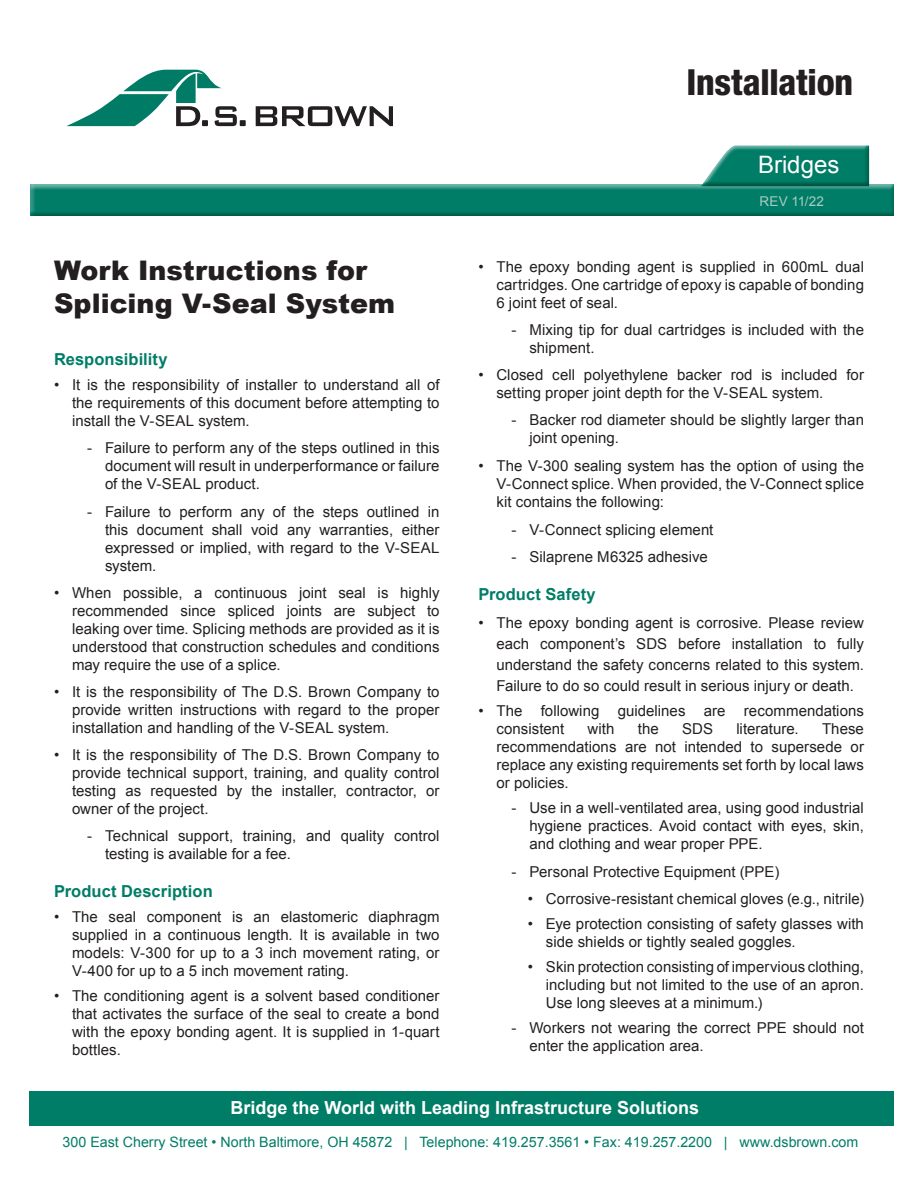
<style>
.page{position:relative;width:918px;height:1188px;background:#fff}
.page>*{position:absolute;margin:0;border:0;box-sizing:border-box;transform-origin:0 0}
.t1{font:800 condensed 36px "Helvetica Neue LT Std";letter-spacing:-.005em;color:#231f20}
.t2{font:900 27px/32.4px "Arial";color:#231f20}
.t3{font:24px "Arial";color:#fff}
.t4{font:700 18px "Arial";color:#fff}
.t5{font:700 16.5px "Arial";letter-spacing:.005em;color:#007d67}
.t6{font:15px/18px "Arial";letter-spacing:.005em;color:#231f20;text-align:justify}
.t7{font:14.25px "Arial";color:#007d67}
.t8{font:13.5px "Arial";letter-spacing:.015em;color:#a8ccc4}
</style>
<div class="page">
<div style="left:30px;top:1091px;width:864px;height:35px;background:#007d67"></div>
<div style="left:29px;top:184px;width:867px;height:34px;background:#007d67;opacity:.75"></div>
<div style="left:698px;top:145px;width:172px;height:44px;background:#007d67;opacity:.75"></div>
<svg style="left:67px;top:70px;width:179px;height:56px"></svg>
<svg style="left:256px;top:106px;width:137px;height:20px"></svg>
<h1 class="t1" style="left:686px;top:60px;width:168px">Installation</h1>
<h3 class="t3" style="left:758px;top:149px;width:83px">Bridges</h3>
<h2 class="t2" style="left:54px;top:254px;width:343px">Work Instructions for<br>Splicing V-Seal System</h2>
<p class="t5" style="left:54px;top:349px;width:115px">Responsibility</p>
<p class="t6" style="left:72px;top:376px;width:369px;text-indent:-18px">• It is the responsibility of installer to understand all of the requirements of this document before attempting to install the V-SEAL system.</p>
<p class="t6" style="left:105px;top:439px;width:336px;text-indent:-18px">- Failure to perform any of the steps outlined in this document will result in underperformance or failure of the V-SEAL product.</p>
<p class="t6" style="left:105px;top:503px;width:336px;text-indent:-18px">- Failure to perform any of the steps outlined in this document shall void any warranties, either expressed or implied, with regard to the V-SEAL system.</p>
<p class="t6" style="left:72px;top:584px;width:369px;text-indent:-18px">• When possible, a continuous joint seal is highly recommended since spliced joints are subject to leaking over time. Splicing methods are provided as it is understood that construction schedules and conditions may require the use of a splice.</p>
<p class="t6" style="left:72px;top:683px;width:369px;text-indent:-18px">• It is the responsibility of The D.S. Brown Company to provide written instructions with regard to the proper installation and handling of the V-SEAL system.</p>
<p class="t6" style="left:72px;top:746px;width:369px;text-indent:-18px">• It is the responsibility of The D.S. Brown Company to provide technical support, training, and quality control testing as requested by the installer, contractor, or owner of the project.</p>
<p class="t6" style="left:105px;top:827px;width:336px;text-indent:-18px">- Technical support, training, and quality control testing is available for a fee.</p>
<p class="t5" style="left:54px;top:880px;width:160px">Product Description</p>
<p class="t6" style="left:72px;top:907px;width:369px;text-indent:-18px">• The seal component is an elastomeric diaphragm supplied in a continuous length. It is available in two models: V-300 for up to a 3 inch movement rating, or V-400 for up to a 5 inch movement rating.</p>
<p class="t6" style="left:72px;top:986px;width:369px;text-indent:-18px">• The conditioning agent is a solvent based conditioner that activates the surface of the seal to create a bond with the epoxy bonding agent. It is supplied in 1-quart bottles.</p>
<p class="t8" style="left:759px;top:193px;width:66px">REV 11/22</p>
<p class="t6" style="left:496px;top:258px;width:369px;text-indent:-18px">• The epoxy bonding agent is supplied in 600mL dual cartridges. One cartridge of epoxy is capable of bonding 6 joint feet of seal.</p>
<p class="t6" style="left:529px;top:321px;width:336px;text-indent:-18px">- Mixing tip for dual cartridges is included with the shipment.</p>
<p class="t6" style="left:496px;top:366px;width:369px;text-indent:-18px">• Closed cell polyethylene backer rod is included for setting proper joint depth for the V-SEAL system.</p>
<p class="t6" style="left:529px;top:411px;width:336px;text-indent:-18px">- Backer rod diameter should be slightly larger than joint opening.</p>
<p class="t6" style="left:496px;top:457px;width:369px;text-indent:-18px">• The V-300 sealing system has the option of using the V-Connect splice. When provided, the V-Connect splice kit contains the following:</p>
<p class="t6" style="left:511px;top:520px;width:203px">- V-Connect splicing element</p>
<p class="t6" style="left:511px;top:548px;width:198px">- Silaprene M6325 adhesive</p>
<p class="t5" style="left:478px;top:583px;width:119px">Product Safety</p>
<p class="t6" style="left:496px;top:612px;width:369px;line-height:21px;text-indent:-18px">• The epoxy bonding agent is corrosive. Please review each component’s SDS before installation to fully understand the safety concerns related to this system.<br>Failure to do so could result in serious injury or death.</p>
<p class="t6" style="left:496px;top:702px;width:369px;text-indent:-18px">• The following guidelines are recommendations consistent</p>
<p class="t6" style="left:588px;top:720px;width:28px">with</p>
<p class="t6" style="left:638px;top:720px;width:22px">the</p>
<p class="t6" style="left:682px;top:720px;width:33px">SDS</p>
<p class="t6" style="left:736px;top:720px;width:64px">literature.</p>
<p class="t6" style="left:496px;top:720px;width:369px;text-indent:326px">These recommendations are not intended to supersede or replace any existing requirements set forth by local laws or policies.</p>
<p class="t6" style="left:529px;top:798px;width:336px;text-indent:-18px">- Use in a well-ventilated area, using good industrial hygiene practices. Avoid contact with eyes, skin, and clothing and wear proper PPE.</p>
<p class="t6" style="left:511px;top:863px;width:269px">- Personal Protective Equipment (PPE)</p>
<p class="t6" style="left:528px;top:890px;width:338px">• Corrosive-resistant chemical gloves (e.g., nitrile)</p>
<p class="t6" style="left:546px;top:915px;width:320px;text-indent:-18px">• Eye protection consisting of safety glasses with side shields or tightly sealed goggles.</p>
<p class="t6" style="left:546px;top:958px;width:320px;text-indent:-18px">• Skin protection consisting of impervious clothing, including but not limited to the use of an apron.<br>Use long sleeves at a minimum.)</p>
<p class="t6" style="left:529px;top:1019px;width:336px;text-indent:-18px">- Workers not wearing the correct PPE should not enter the application area.</p>
<p class="t4" style="left:231px;top:1095px;width:470px">Bridge the World with Leading Infrastructure Solutions</p>
<p class="t7" style="left:63px;top:1133px;width:797px">300 East Cherry Street • North Baltimore, OH 45872 | Telephone: 419.257.3561 • Fax: 419.257.2200 | www.dsbrown.com</p>
</div>
